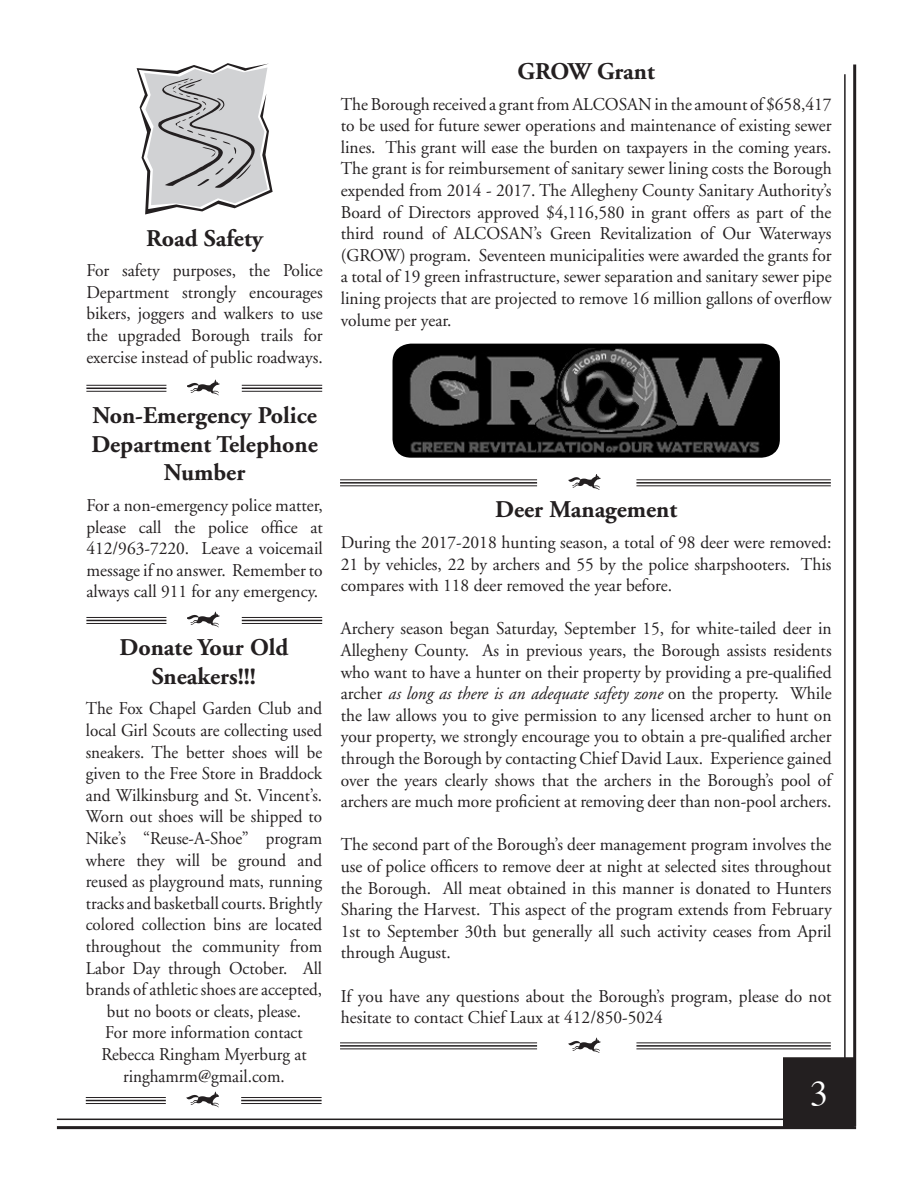
<style>
.page{position:relative;width:918px;height:1188px;background:#fff}
.page>*{position:absolute;margin:0;border:0;box-sizing:border-box;transform-origin:0 0}
.t1{font:36px "Times";color:#fff}
.t2{font:700 24px/28.8px "Adobe Garamond";color:#231f20;text-align:center}
.t3{font:18px/21.6px "Adobe Garamond";color:#231f20;text-align:justify}
.t4{font:18px/21.6px "Adobe Garamond";color:#231f20;text-align:center;scale:.95 1}
.s1{font-style:italic}
</style>
<div class="page">
<hr style="left:853px;top:64px;width:3px;height:1062px;background:#231f20">
<hr style="left:57px;top:1126px;width:799px;height:3px;background:#231f20">
<hr style="left:57px;top:1119px;width:788px;height:1px;background:#231f20">
<hr style="left:844px;top:74px;width:2px;height:1045px;background:#231f20">
<div style="left:784px;top:1058px;width:69px;height:70px;background:#231f20"></div>
<div style="left:783px;top:1057px;width:71px;height:72px;border:2px solid #231f20"></div>
<img style="left:186px;top:1092px;width:33px;height:15px">
<hr style="left:86px;top:1100px;width:80px;height:1px;background:#231f20">
<hr style="left:241px;top:1100px;width:81px;height:1px;background:#231f20">
<hr style="left:86px;top:1097px;width:80px;height:1px;background:#231f20">
<hr style="left:241px;top:1097px;width:81px;height:1px;background:#231f20">
<hr style="left:86px;top:1103px;width:80px;height:1px;background:#231f20">
<hr style="left:241px;top:1103px;width:81px;height:1px;background:#231f20">
<img style="left:187px;top:380px;width:32px;height:15px">
<hr style="left:86px;top:388px;width:80px;height:1px;background:#231f20">
<hr style="left:242px;top:388px;width:80px;height:1px;background:#231f20">
<hr style="left:86px;top:385px;width:80px;height:1px;background:#231f20">
<hr style="left:242px;top:385px;width:80px;height:1px;background:#231f20">
<hr style="left:86px;top:391px;width:80px;height:1px;background:#231f20">
<hr style="left:242px;top:391px;width:80px;height:1px;background:#231f20">
<img style="left:187px;top:612px;width:32px;height:15px">
<hr style="left:86px;top:620px;width:80px;height:1px;background:#231f20">
<hr style="left:242px;top:620px;width:80px;height:1px;background:#231f20">
<hr style="left:86px;top:617px;width:80px;height:1px;background:#231f20">
<hr style="left:242px;top:617px;width:80px;height:1px;background:#231f20">
<hr style="left:86px;top:623px;width:80px;height:1px;background:#231f20">
<hr style="left:242px;top:623px;width:80px;height:1px;background:#231f20">
<img style="left:393px;top:344px;width:387px;height:114px">
<img style="left:568px;top:474px;width:33px;height:16px">
<hr style="left:340px;top:482px;width:197px;height:2px;background:#231f20">
<hr style="left:636px;top:482px;width:195px;height:2px;background:#231f20">
<hr style="left:340px;top:480px;width:197px;height:1px;background:#231f20">
<hr style="left:636px;top:480px;width:195px;height:1px;background:#231f20">
<hr style="left:340px;top:486px;width:197px;height:1px;background:#231f20">
<hr style="left:636px;top:486px;width:195px;height:1px;background:#231f20">
<img style="left:568px;top:1037px;width:33px;height:16px">
<hr style="left:340px;top:1045px;width:197px;height:2px;background:#231f20">
<hr style="left:636px;top:1045px;width:195px;height:2px;background:#231f20">
<hr style="left:340px;top:1043px;width:197px;height:1px;background:#231f20">
<hr style="left:636px;top:1043px;width:195px;height:1px;background:#231f20">
<hr style="left:340px;top:1049px;width:197px;height:1px;background:#231f20">
<hr style="left:636px;top:1049px;width:195px;height:1px;background:#231f20">
<svg style="left:137px;top:63px;width:136px;height:151px"></svg>
<p class="t2" style="left:146px;top:224px;width:118px">Road Safety</p>
<p class="t3" style="left:86px;top:260px;width:238px">For safety purposes, the Police Department strongly encourages bikers, joggers and walkers to use the upgraded Borough trails for exercise instead of public roadways.</p>
<p class="t2" style="left:91px;top:401px;width:228px">Non-Emergency Police<br>Department Telephone<br>Number</p>
<p class="t3" style="left:86px;top:495px;width:238px">For a non-emergency police matter, please call the police office at 412/963-7220. Leave a voicemail message if no answer. Remember to always call 911 for any emergency.</p>
<p class="t2" style="left:120px;top:633px;width:170px">Donate Your Old<br>Sneakers!!!</p>
<p class="t4" style="left:86px;top:698px;width:250px">The Fox Chapel Garden Club and local Girl Scouts are collecting used sneakers. The better shoes will be given to the Free Store in Braddock and Wilkinsburg and St. Vincent’s.<br>Worn out shoes will be shipped to Nike’s “Reuse-A-Shoe” program where they will be ground and reused as playground mats, running tracks and basketball courts. Brightly colored collection bins are located throughout the community from Labor Day through October. All brands of athletic shoes are accepted, but no boots or cleats, please.</p>
<p class="t4" style="left:105px;top:1022px;width:209px">For more information contact</p>
<p class="t4" style="left:101px;top:1044px;width:218px">Rebecca Ringham Myerburg at</p>
<p class="t4" style="left:123px;top:1065px;width:172px">ringhamrm@gmail.com.</p>
<p class="t2" style="left:518px;top:58px;width:139px">GROW Grant</p>
<p class="t3" style="left:341px;top:94px;width:492px">The Borough received a grant from ALCOSAN in the amount of $658,417 to be used for future sewer operations and maintenance of existing sewer lines. This grant will ease the burden on taxpayers in the coming years.<br>The grant is for reimbursement of sanitary sewer lining costs the Borough expended from 2014 - 2017. The Allegheny County Sanitary Authority’s Board of Directors approved $4,116,580 in grant offers as part of the third round of ALCOSAN’s Green Revitalization of Our Waterways (GROW) program. Seventeen municipalities were awarded the grants for a total of 19 green infrastructure, sewer separation and sanitary sewer pipe lining projects that are projected to remove 16 million gallons of overflow volume per year.</p>
<p class="t2" style="left:495px;top:496px;width:184px">Deer Management</p>
<p class="t3" style="left:341px;top:532px;width:492px">During the 2017-2018 hunting season, a total of 98 deer were removed:<br>21 by vehicles, 22 by archers and 55 by the police sharpshooters. This compares with 118 deer removed the year before.</p>
<p class="t3" style="left:341px;top:618px;width:492px">Archery season began Saturday, September 15, for white-tailed deer in Allegheny County. As in previous years, the Borough assists residents who want to have a hunter on their property by providing a pre-qualified archer <span class="s1">as long as there is an adequate safety zone</span> on the property. While the law allows you to give permission to any licensed archer to hunt on your property, we strongly encourage you to obtain a pre-qualified archer through the Borough by contacting Chief David Laux. Experience gained over the years clearly shows that the archers in the Borough’s pool of archers are much more proficient at removing deer than non-pool archers.</p>
<p class="t3" style="left:341px;top:834px;width:492px">The second part of the Borough’s deer management program involves the use of police officers to remove deer at night at selected sites throughout the Borough. All meat obtained in this manner is donated to Hunters Sharing the Harvest. This aspect of the program extends from February 1st to September 30th but generally all such activity ceases from April through August.</p>
<p class="t3" style="left:341px;top:986px;width:492px">If you have any questions about the Borough’s program, please do not hesitate to contact Chief Laux at 412/850-5024</p>
<p class="t1" style="left:810px;top:1060px;width:19px">3</p>
</div>
